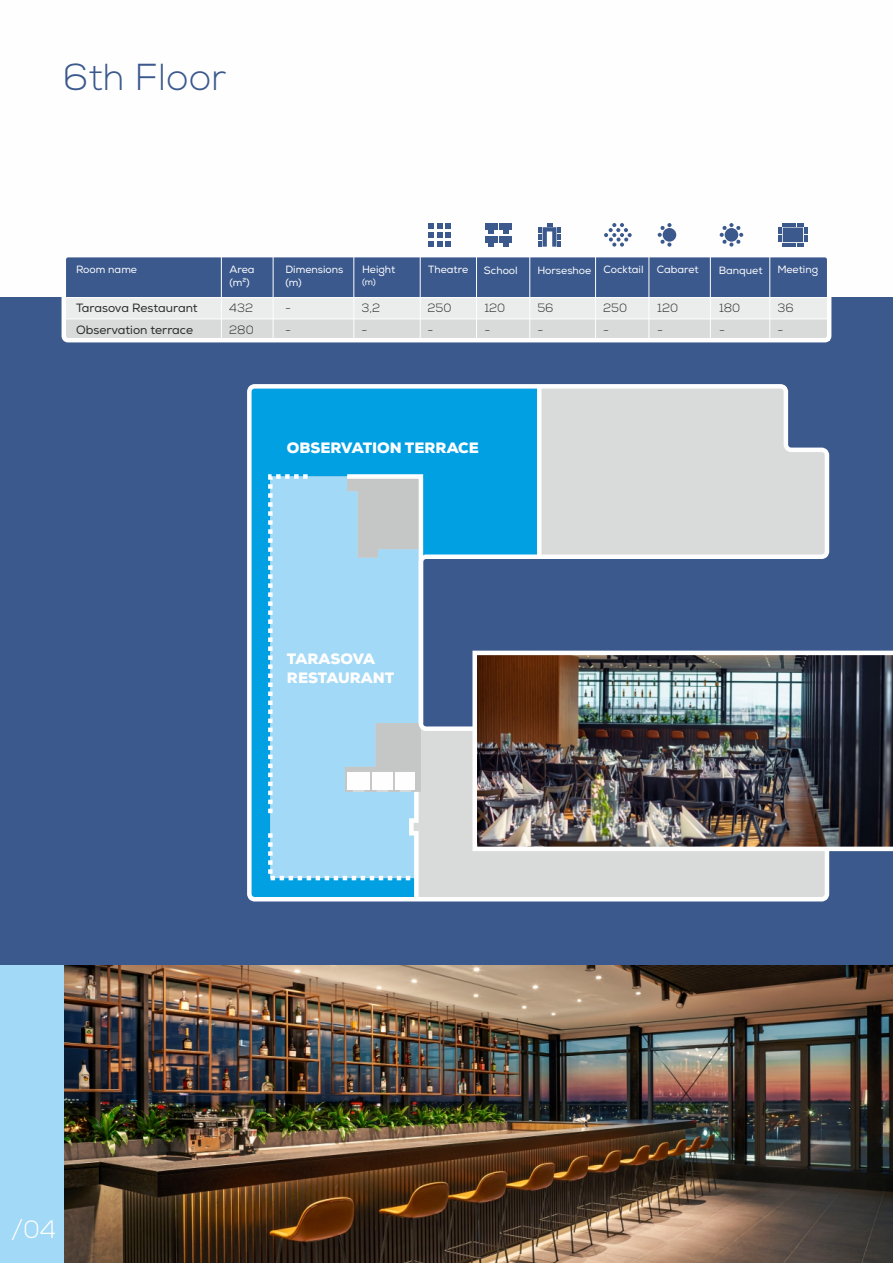
<style>
.page{position:relative;width:893px;height:1263px;background:#fff}
.page>*{position:absolute;margin:0;border:0;box-sizing:border-box;transform-origin:0 0}
.t1{font:300 37.5px "Nexa";color:#3b598d}
.t2{font:300 25.05px "Nexa";color:#fefefe}
.t3{font:900 15px/19.5px "Nexa";color:#fefefe}
.t4{font:300 12px "Nexa";color:#2b2a29}
.t5{font:12px "Nexa";color:#2b2a29}
.t6{font:10.5px/12.6px "Nexa";color:#fefefe}
.t7{font:9px "Nexa";color:#fefefe}
</style>
<div class="page">
<img style="left:64px;top:965px;width:829px;height:298px">
<div style="left:0;top:298px;width:893px;height:667px;background:#3b598d"></div>
<div style="left:0;top:965px;width:64px;height:298px;background:#a2d9f7"></div>
<svg style="left:247px;top:384px;width:582px;height:517px"></svg>
<hr style="left:537px;top:386px;width:4px;height:171px;background:#fefefe">
<svg style="left:266px;top:472px;width:159px;height:430px;background:#a2d5ef"></svg>
<div style="left:485px;top:223px;width:13px;height:6px;background:#3b598d"></div>
<div style="left:485px;top:236px;width:13px;height:6px;background:#3b598d"></div>
<div style="left:500px;top:223px;width:12px;height:6px;background:#3b598d"></div>
<div style="left:500px;top:236px;width:12px;height:6px;background:#3b598d"></div>
<svg style="left:488px;top:230px;width:6px;height:4px"></svg>
<svg style="left:488px;top:243px;width:6px;height:4px"></svg>
<svg style="left:503px;top:230px;width:6px;height:4px"></svg>
<svg style="left:503px;top:243px;width:6px;height:4px"></svg>
<svg style="left:429px;top:223px;width:22px;height:24px"></svg>
<svg style="left:538px;top:223px;width:23px;height:24px"></svg>
<svg style="left:604px;top:223px;width:28px;height:24px"></svg>
<svg style="left:720px;top:223px;width:23px;height:24px"></svg>
<div style="left:725px;top:228px;width:13px;height:14px;background:#3b598d;border-radius:50%"></div>
<div style="left:64px;top:255px;width:765px;height:43px;background:#3b598d"></div>
<div style="left:64px;top:319px;width:765px;height:21px;background:#d9dada"></div>
<div style="left:64px;top:298px;width:765px;height:21px;background:#ebecec"></div>
<hr style="left:64px;top:297px;width:765px;height:1px;background:#fefefe">
<hr style="left:64px;top:319px;width:765px;height:1px;background:#fefefe">
<hr style="left:221px;top:255px;width:1px;height:85px;background:#fefefe">
<hr style="left:273px;top:255px;width:1px;height:85px;background:#fefefe">
<hr style="left:353px;top:255px;width:1px;height:85px;background:#fefefe">
<hr style="left:420px;top:255px;width:1px;height:85px;background:#fefefe">
<hr style="left:476px;top:255px;width:1px;height:85px;background:#fefefe">
<hr style="left:529px;top:255px;width:1px;height:85px;background:#fefefe">
<hr style="left:595px;top:255px;width:1px;height:85px;background:#fefefe">
<hr style="left:649px;top:255px;width:1px;height:85px;background:#fefefe">
<hr style="left:769px;top:255px;width:1px;height:85px;background:#fefefe">
<hr style="left:710px;top:255px;width:1px;height:85px;background:#fefefe">
<div style="left:62px;top:253px;width:769px;height:89px;border:4px solid #fefefe;border-radius:4px"></div>
<svg style="left:658px;top:223px;width:13px;height:24px"></svg>
<div style="left:663px;top:228px;width:13px;height:14px;background:#3b598d;border-radius:50%"></div>
<svg style="left:778px;top:223px;width:29px;height:24px"></svg>
<img style="left:472px;top:651px;width:421px;height:200px">
<h1 class="t1" style="left:63px;top:62px;width:165px">6th Floor</h1>
<p class="t6" style="left:76px;top:264px;width:63px">Room name</p>
<p class="t6" style="left:229px;top:264px;width:27px">Area (m²)</p>
<p class="t6" style="left:285px;top:264px;width:60px">Dimensions (m)</p>
<p class="t6" style="left:362px;top:264px;width:35px">Height</p>
<p class="t7" style="left:362px;top:278px;width:15px">(m)</p>
<p class="t6" style="left:428px;top:264px;width:42px">Theatre</p>
<p class="t6" style="left:484px;top:265px;width:35px">School</p>
<p class="t6" style="left:537px;top:265px;width:163px">Horseshoe Cocktail Cabaret</p>
<p class="t6" style="left:719px;top:265px;width:45px">Banquet</p>
<p class="t6" style="left:777px;top:265px;width:42px">Meeting</p>
<p class="t5" style="left:76px;top:303px;width:123px">Tarasova Restaurant</p>
<p class="t5" style="left:76px;top:325px;width:119px">Observation terrace</p>
<p class="t4" style="left:229px;top:303px;width:25px">432</p>
<p class="t4" style="left:285px;top:303px;width:7px">-</p>
<p class="t4" style="left:362px;top:303px;width:20px">3,2</p>
<p class="t4" style="left:427px;top:303px;width:25px">250</p>
<p class="t4" style="left:484px;top:303px;width:22px">120</p>
<p class="t4" style="left:537px;top:303px;width:18px">56</p>
<p class="t4" style="left:603px;top:303px;width:25px">250</p>
<p class="t4" style="left:657px;top:303px;width:22px">120</p>
<p class="t4" style="left:719px;top:303px;width:23px">180</p>
<p class="t4" style="left:777px;top:303px;width:18px">36</p>
<p class="t4" style="left:229px;top:325px;width:26px">280</p>
<p class="t4" style="left:285px;top:325px;width:7px">-</p>
<p class="t4" style="left:362px;top:325px;width:7px">-</p>
<p class="t4" style="left:427px;top:325px;width:7px">-</p>
<p class="t4" style="left:484px;top:325px;width:7px">-</p>
<p class="t4" style="left:537px;top:325px;width:7px">-</p>
<p class="t4" style="left:603px;top:325px;width:7px">-</p>
<p class="t4" style="left:657px;top:325px;width:7px">-</p>
<p class="t4" style="left:719px;top:325px;width:7px">-</p>
<p class="t4" style="left:777px;top:325px;width:7px">-</p>
<h3 class="t3" style="left:287px;top:440px;width:194px">OBSERVATION TERRACE</h3>
<h3 class="t3" style="left:287px;top:650px;width:109px">TARASOVA<br>RESTAURANT</h3>
<h2 class="t2" style="left:11px;top:1219px;width:47px">/04</h2>
</div>
